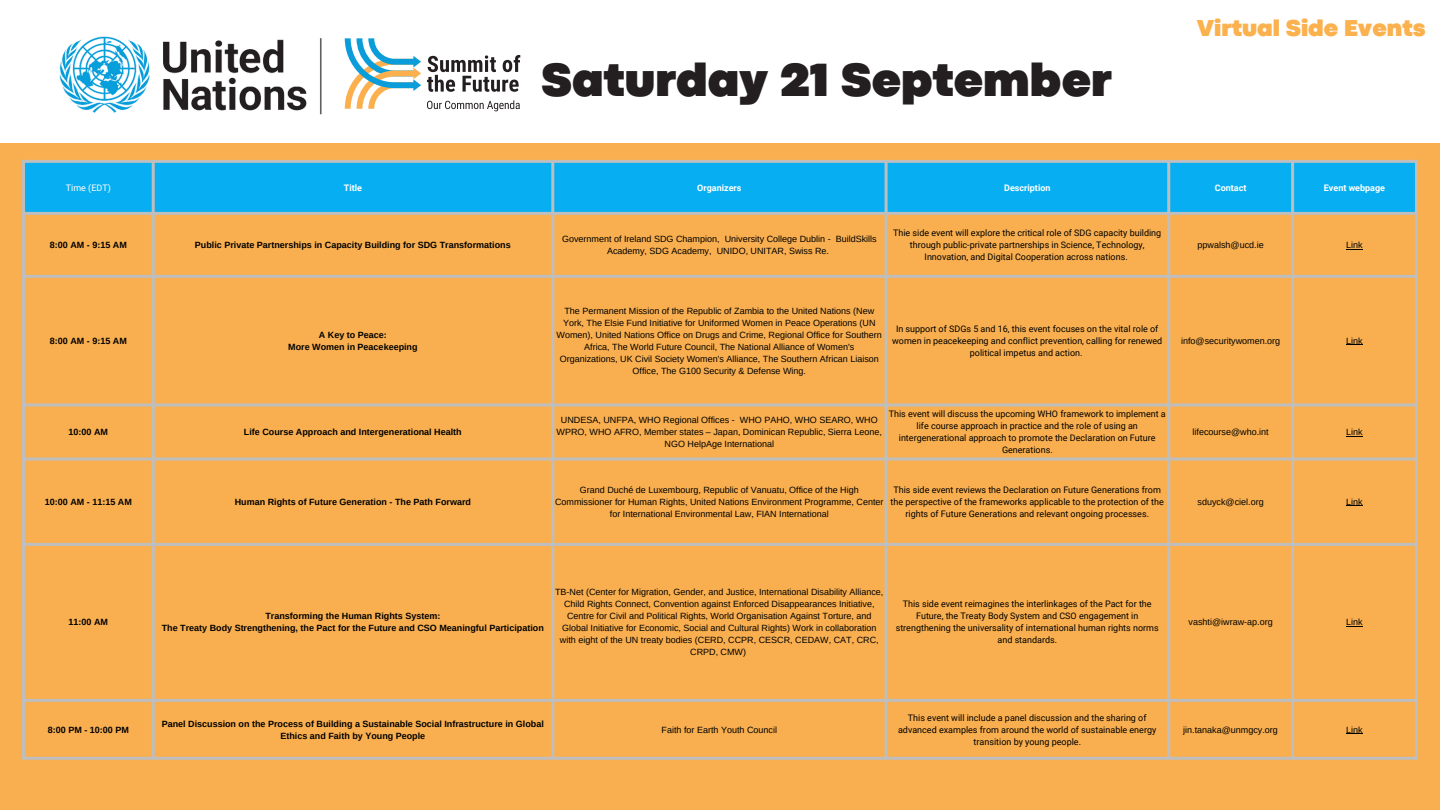
<style>
.page{position:relative;width:1440px;height:810px;background:#fff}
.page>*{position:absolute;margin:0;border:0;box-sizing:border-box;transform-origin:0 0}
.t1{font:900 48.6px "Codec Pro";color:#231f20}
.t2{font:900 24px "Codec Pro";color:#fbb14e}
.t3{font:9px/12px "Arimo";color:#000;text-align:center}
.t4{font:9px/12px "Roboto";color:#000;text-align:center}
.t5{font:700 9px/12px "Arimo";color:#000;text-align:center}
.t6{font:700 9px "Roboto";color:#fff}
.t7{font:9px "Roboto";color:#fff}
</style>
<div class="page">
<div style="left:0;top:81px;width:1440px;height:729px;background:#f9af4f"></div>
<div style="left:0;top:0;width:1440px;height:142px;background:#fff"></div>
<svg style="left:427px;top:55px;width:93px;height:37px"></svg>
<svg style="left:427px;top:100px;width:93px;height:11px"></svg>
<svg style="left:345px;top:38px;width:76px;height:71px"></svg>
<img style="left:59px;top:36px;width:263px;height:79px">
<div style="left:25px;top:163px;width:1390px;height:49px;background:#07aff2"></div>
<svg style="left:25px;top:215px;width:526px;height:60px"></svg>
<svg style="left:1346px;top:249px;width:17px;height:1px"></svg>
<svg style="left:1346px;top:436px;width:17px;height:1px"></svg>
<svg style="left:1346px;top:626px;width:17px;height:1px"></svg>
<svg style="left:1346px;top:733px;width:17px;height:1px"></svg>
<hr style="left:22px;top:163px;width:3px;height:594px;background:#bebebe">
<hr style="left:152px;top:163px;width:3px;height:594px;background:#bebebe">
<hr style="left:551px;top:163px;width:3px;height:594px;background:#bebebe">
<hr style="left:885px;top:163px;width:3px;height:594px;background:#bebebe">
<hr style="left:1167px;top:163px;width:3px;height:594px;background:#bebebe">
<hr style="left:1291px;top:163px;width:3px;height:594px;background:#bebebe">
<hr style="left:1415px;top:163px;width:3px;height:594px;background:#bebebe">
<hr style="left:22px;top:160px;width:1396px;height:3px;background:#bebebe">
<hr style="left:22px;top:212px;width:1396px;height:3px;background:#bebebe">
<hr style="left:22px;top:275px;width:1396px;height:3px;background:#bebebe">
<hr style="left:22px;top:404px;width:1396px;height:2px;background:#bebebe">
<hr style="left:22px;top:458px;width:1396px;height:2px;background:#bebebe">
<hr style="left:22px;top:543px;width:1396px;height:3px;background:#bebebe">
<hr style="left:22px;top:699px;width:1396px;height:3px;background:#bebebe">
<hr style="left:22px;top:757px;width:1396px;height:3px;background:#bebebe">
<p class="t1" style="left:541px;top:63px;width:572px">Saturday 21 September</p>
<p class="t2" style="left:1197px;top:20px;width:230px">Virtual Side Events</p>
<p class="t7" style="left:66px;top:182px;width:46px">Time (EDT)</p>
<h1 class="t6" style="left:344px;top:182px;width:20px">Title</h1>
<p class="t6" style="left:697px;top:182px;width:46px">Organizers</p>
<p class="t6" style="left:1004px;top:182px;width:48px">Description</p>
<p class="t6" style="left:1215px;top:182px;width:33px">Contact</p>
<p class="t6" style="left:1324px;top:182px;width:63px">Event webpage</p>
<p class="t5" style="left:50px;top:239px;width:78px">8:00 AM - 9:15 AM</p>
<p class="t5" style="left:195px;top:239px;width:317px">Public Private Partnerships in Capacity Building for SDG Transformations</p>
<p class="t3" style="left:562px;top:233px;width:316px">Government of Ireland SDG Champion, University College Dublin - BuildSkills<br>Academy, SDG Academy, UNIDO, UNITAR, Swiss Re.</p>
<p class="t4" style="left:893px;top:227px;width:270px">Thie side event will explore the critical role of SDG capacity building through public-private partnerships in Science, Technology,<br>Innovation, and Digital Cooperation across nations.</p>
<p class="t3" style="left:1198px;top:239px;width:68px">ppwalsh@ucd.ie</p>
<p class="t3" style="left:1346px;top:239px;width:18px">Link</p>
<p class="t5" style="left:50px;top:335px;width:78px">8:00 AM - 9:15 AM</p>
<p class="t5" style="left:319px;top:329px;width:69px">A Key to Peace:</p>
<p class="t5" style="left:288px;top:341px;width:131px">More Women in Peacekeeping</p>
<p class="t3" style="left:557px;top:305px;width:327px">The Permanent Mission of the Republic of Zambia to the United Nations (New York, The Elsie Fund Initiative for Uniformed Women in Peace Operations (UN Women), United Nations Office on Drugs and Crime, Regional Office for Southern Africa, The World Future Council, The National Alliance of Women's Organizations, UK Civil Society Women's Alliance, The Southern African Liaison Office, The G100 Security &amp; Defense Wing.</p>
<p class="t4" style="left:892px;top:323px;width:272px">In support of SDGs 5 and 16, this event focuses on the vital role of women in peacekeeping and conflict prevention, calling for renewed political impetus and action.</p>
<p class="t3" style="left:1181px;top:335px;width:101px">info@securitywomen.org</p>
<p class="t3" style="left:1346px;top:335px;width:18px">Link</p>
<p class="t5" style="left:69px;top:426px;width:41px">10:00 AM</p>
<p class="t5" style="left:244px;top:426px;width:219px">Life Course Approach and Intergenerational Health</p>
<p class="t3" style="left:557px;top:414px;width:327px">UNDESA, UNFPA, WHO Regional Offices - WHO PAHO, WHO SEARO, WHO<br>WPRO, WHO AFRO, Member states – Japan, Dominican Republic, Sierra Leone,<br>NGO HelpAge International</p>
<p class="t4" style="left:889px;top:408px;width:279px">This event will discuss the upcoming WHO framework to implement a life course approach in practice and the role of using an intergenerational approach to promote the Declaration on Future Generations.</p>
<p class="t3" style="left:1193px;top:426px;width:78px">lifecourse@who.int</p>
<p class="t3" style="left:1346px;top:426px;width:18px">Link</p>
<p class="t5" style="left:45px;top:496px;width:88px">10:00 AM - 11:15 AM</p>
<p class="t5" style="left:235px;top:496px;width:238px">Human Rights of Future Generation - The Path Forward</p>
<p class="t3" style="left:555px;top:484px;width:330px">Grand Duché de Luxembourg, Republic of Vanuatu, Office of the High<br>Commissioner for Human Rights, United Nations Environment Programme, Center for International Environmental Law, FIAN International</p>
<p class="t4" style="left:891px;top:484px;width:275px">This side event reviews the Declaration on Future Generations from the perspective of the frameworks applicable to the protection of the rights of Future Generations and relevant ongoing processes.</p>
<p class="t3" style="left:1198px;top:496px;width:68px">sduyck@ciel.org</p>
<p class="t3" style="left:1346px;top:496px;width:18px">Link</p>
<p class="t5" style="left:69px;top:616px;width:41px">11:00 AM</p>
<p class="t5" style="left:265px;top:610px;width:176px">Transforming the Human Rights System:</p>
<p class="t5" style="left:162px;top:622px;width:384px">The Treaty Body Strengthening, the Pact for the Future and CSO Meaningful Participation</p>
<p class="t3" style="left:555px;top:586px;width:330px">TB-Net (Center for Migration, Gender, and Justice, International Disability Alliance, Child Rights Connect, Convention against Enforced Disappearances Initiative, Centre for Civil and Political Rights, World Organisation Against Torture, and Global Initiative for Economic, Social and Cultural Rights) Work in collaboration with eight of the UN treaty bodies (CERD, CCPR, CESCR, CEDAW, CAT, CRC, CRPD, CMW)</p>
<p class="t4" style="left:896px;top:598px;width:265px">This side event reimagines the interlinkages of the Pact for the Future, the Treaty Body System and CSO engagement in strengthening the universality of international human rights norms and standards.</p>
<p class="t5" style="left:48px;top:724px;width:82px">8:00 PM - 10:00 PM</p>
<p class="t5" style="left:162px;top:718px;width:384px">Panel Discussion on the Process of Building a Sustainable Social Infrastructure in Global<br>Ethics and Faith by Young People</p>
<p class="t3" style="left:662px;top:724px;width:117px">Faith for Earth Youth Council</p>
<p class="t4" style="left:898px;top:712px;width:260px">This event will include a panel discussion and the sharing of advanced examples from around the world of sustainable energy transition by young people.</p>
<p class="t3" style="left:1189px;top:616px;width:86px">vashti@iwraw-ap.org</p>
<p class="t3" style="left:1346px;top:616px;width:18px">Link</p>
<p class="t3" style="left:1183px;top:724px;width:96px">jin.tanaka@unmgcy.org</p>
<p class="t3" style="left:1346px;top:724px;width:18px">Link</p>
</div>
